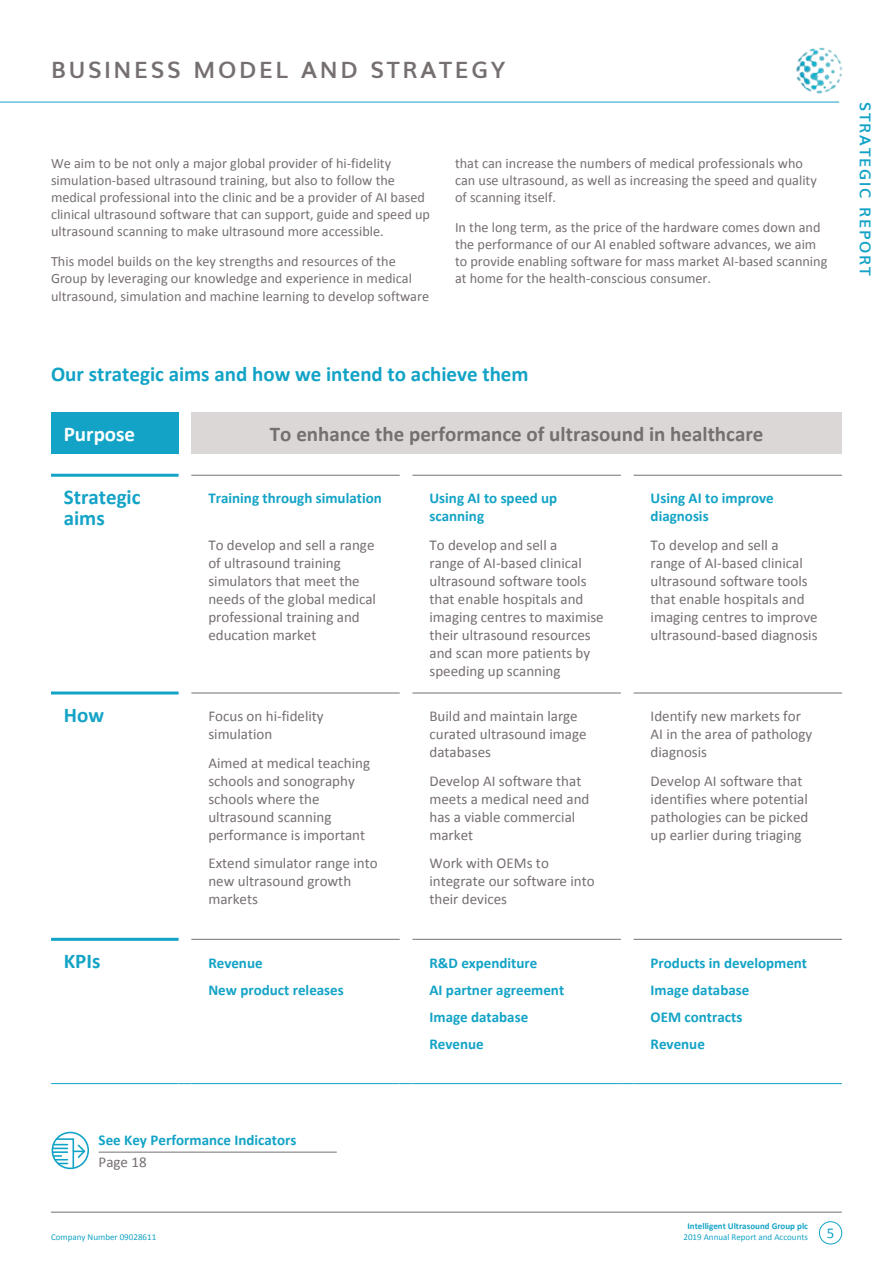
<style>
.page{position:relative;width:893px;height:1263px;background:#fff}
.page>*{position:absolute;margin:0;border:0;box-sizing:border-box;transform-origin:0 0}
.t1{font:700 22.5px "Muli";letter-spacing:.12em;color:#766f70}
.t2{font:700 21px "Calibri";color:#13a3c6}
.t3{font:700 21px "Calibri";color:#766f70}
.t4{font:700 21px "Calibri";color:#fff}
.t5{font:15px/18px "Calibri";color:#766f70}
.t6{font:700 15px/18px "Calibri";color:#13a3c6}
.t7{font:700 15px "Muli";letter-spacing:.12em;color:#13a3c6}
.t8{font:15px "Calibri";color:#13a3c6}
.TEXT{font:14.25px/17.1px "Calibri";color:#766f70}
.t9{font:9px "Calibri";color:#13a3c6}
.t10{font:700 9px "Calibri";color:#13a3c6}
</style>
<div class="page">
<hr style="left:51px;top:1212px;width:791px;height:1px;background:#766f70">
<div style="left:819px;top:1221px;width:23px;height:23px;border:1px solid #13a3c6;border-radius:50%"></div>
<img style="left:796px;top:47px;width:47px;height:47px">
<hr style="left:0;top:102px;width:839px;height:1px;background:#13a3c6">
<hr style="left:99px;top:1152px;width:238px;height:1px;background:#766f70">
<div style="left:52px;top:1132px;width:37px;height:37px;border:2px solid #13a3c6;border-radius:50%"></div>
<svg style="left:53px;top:1137px;width:34px;height:33px"></svg>
<div style="left:51px;top:413px;width:128px;height:41px;background:#13a3c6"></div>
<div style="left:191px;top:413px;width:651px;height:41px;background:#dbd7d7"></div>
<hr style="left:191px;top:693px;width:209px;height:1px;background:#766f70">
<hr style="left:412px;top:693px;width:209px;height:1px;background:#766f70">
<hr style="left:634px;top:693px;width:208px;height:1px;background:#766f70">
<hr style="left:191px;top:939px;width:209px;height:1px;background:#766f70">
<hr style="left:412px;top:939px;width:209px;height:1px;background:#766f70">
<hr style="left:634px;top:939px;width:208px;height:1px;background:#766f70">
<hr style="left:51px;top:691px;width:128px;height:3px;background:#13a3c6">
<hr style="left:51px;top:938px;width:128px;height:3px;background:#13a3c6">
<hr style="left:51px;top:1083px;width:128px;height:1px;background:#13a3c6">
<svg style="left:179px;top:1083px;width:12px;height:1px"></svg>
<hr style="left:191px;top:1083px;width:209px;height:1px;background:#13a3c6">
<svg style="left:400px;top:1083px;width:12px;height:1px"></svg>
<hr style="left:412px;top:1083px;width:209px;height:1px;background:#13a3c6">
<svg style="left:621px;top:1083px;width:13px;height:1px"></svg>
<hr style="left:634px;top:1083px;width:208px;height:1px;background:#13a3c6">
<hr style="left:51px;top:474px;width:128px;height:3px;background:#13a3c6">
<hr style="left:191px;top:475px;width:209px;height:1px;background:#766f70">
<hr style="left:412px;top:475px;width:209px;height:1px;background:#766f70">
<hr style="left:634px;top:475px;width:208px;height:1px;background:#766f70">
<h1 class="t1" style="left:51px;top:51px;width:455px">BUSINESS MODEL AND STRATEGY</h1>
<p class="TEXT" style="left:51px;top:154px;width:381px">We aim to be not only a major global provider of hi-fidelity simulation-based ultrasound training, but also to follow the medical professional into the clinic and be a provider of AI based clinical ultrasound software that can support, guide and speed up ultrasound scanning to make ultrasound more accessible.</p>
<p class="TEXT" style="left:51px;top:252px;width:380px">This model builds on the key strengths and resources of the<br>Group by leveraging our knowledge and experience in medical ultrasound, simulation and machine learning to develop software</p>
<p class="TEXT" style="left:455px;top:154px;width:363px">that can increase the numbers of medical professionals who can use ultrasound, as well as increasing the speed and quality of scanning itself.</p>
<p class="TEXT" style="left:455px;top:218px;width:374px">In the long term, as the price of the hardware comes down and the performance of our AI enabled software advances, we aim to provide enabling software for mass market AI-based scanning at home for the health-conscious consumer.</p>
<p class="t2" style="left:51px;top:361px;width:479px">Our strategic aims and how we intend to achieve them</p>
<p class="t4" style="left:64px;top:421px;width:73px">Purpose</p>
<p class="t3" style="left:270px;top:421px;width:495px">To enhance the performance of ultrasound in healthcare</p>
<p class="t2" style="left:64px;top:484px;width:78px">Strategic</p>
<p class="t2" style="left:64px;top:505px;width:42px">aims</p>
<p class="t6" style="left:208px;top:489px;width:175px">Training through simulation</p>
<p class="t5" style="left:208px;top:535px;width:169px">To develop and sell a range of ultrasound training simulators that meet the needs of the global medical professional training and education market</p>
<p class="t2" style="left:64px;top:701px;width:42px">How</p>
<p class="t5" style="left:208px;top:706px;width:117px">Focus on hi-fidelity simulation</p>
<p class="t5" style="left:208px;top:753px;width:163px">Aimed at medical teaching schools and sonography schools where the ultrasound scanning performance is important</p>
<p class="t5" style="left:208px;top:853px;width:171px">Extend simulator range into new ultrasound growth markets</p>
<p class="t2" style="left:64px;top:948px;width:38px">KPIs</p>
<p class="t6" style="left:208px;top:953px;width:56px">Revenue</p>
<p class="t6" style="left:208px;top:980px;width:137px">New product releases</p>
<p class="t6" style="left:429px;top:489px;width:129px">Using AI to speed up scanning</p>
<p class="t5" style="left:429px;top:535px;width:176px">To develop and sell a<br>range of AI-based clinical ultrasound software tools that enable hospitals and imaging centres to maximise their ultrasound resources and scan more patients by speeding up scanning</p>
<p class="t5" style="left:429px;top:706px;width:159px">Build and maintain large curated ultrasound image databases</p>
<p class="t5" style="left:429px;top:771px;width:161px">Develop AI software that meets a medical need and has a viable commercial market</p>
<p class="t5" style="left:429px;top:853px;width:167px">Work with OEMs to integrate our software into their devices</p>
<p class="t6" style="left:429px;top:953px;width:109px">R&amp;D expenditure</p>
<p class="t6" style="left:429px;top:980px;width:136px">AI partner agreement</p>
<p class="t6" style="left:429px;top:1007px;width:100px">Image database</p>
<p class="t6" style="left:429px;top:1034px;width:56px">Revenue</p>
<p class="t6" style="left:651px;top:489px;width:125px">Using AI to improve diagnosis</p>
<p class="t5" style="left:651px;top:535px;width:169px">To develop and sell a<br>range of AI-based clinical ultrasound software tools that enable hospitals and imaging centres to improve ultrasound-based diagnosis</p>
<p class="t5" style="left:651px;top:706px;width:163px">Identify new markets for<br>AI in the area of pathology diagnosis</p>
<p class="t5" style="left:651px;top:771px;width:159px">Develop AI software that identifies where potential pathologies can be picked up earlier during triaging</p>
<p class="t6" style="left:651px;top:953px;width:158px">Products in development</p>
<p class="t6" style="left:651px;top:980px;width:100px">Image database</p>
<p class="t6" style="left:651px;top:1007px;width:93px">OEM contracts</p>
<p class="t6" style="left:651px;top:1034px;width:56px">Revenue</p>
<p class="t7" style="left:877px;top:102px;width:175px;rotate:90deg">STRATEGIC REPORT</p>
<p class="t6" style="left:99px;top:1130px;width:199px">See Key Performance Indicators</p>
<p class="t5" style="left:99px;top:1152px;width:50px">Page 18</p>
<p class="t10" style="left:688px;top:1220px;width:122px">Intelligent Ultrasound Group plc</p>
<p class="t9" style="left:51px;top:1231px;width:107px">Company Number 09028611</p>
<p class="t9" style="left:683px;top:1231px;width:126px">2019 Annual Report and Accounts</p>
<p class="t8" style="left:827px;top:1223px;width:9px">5</p>
</div>
